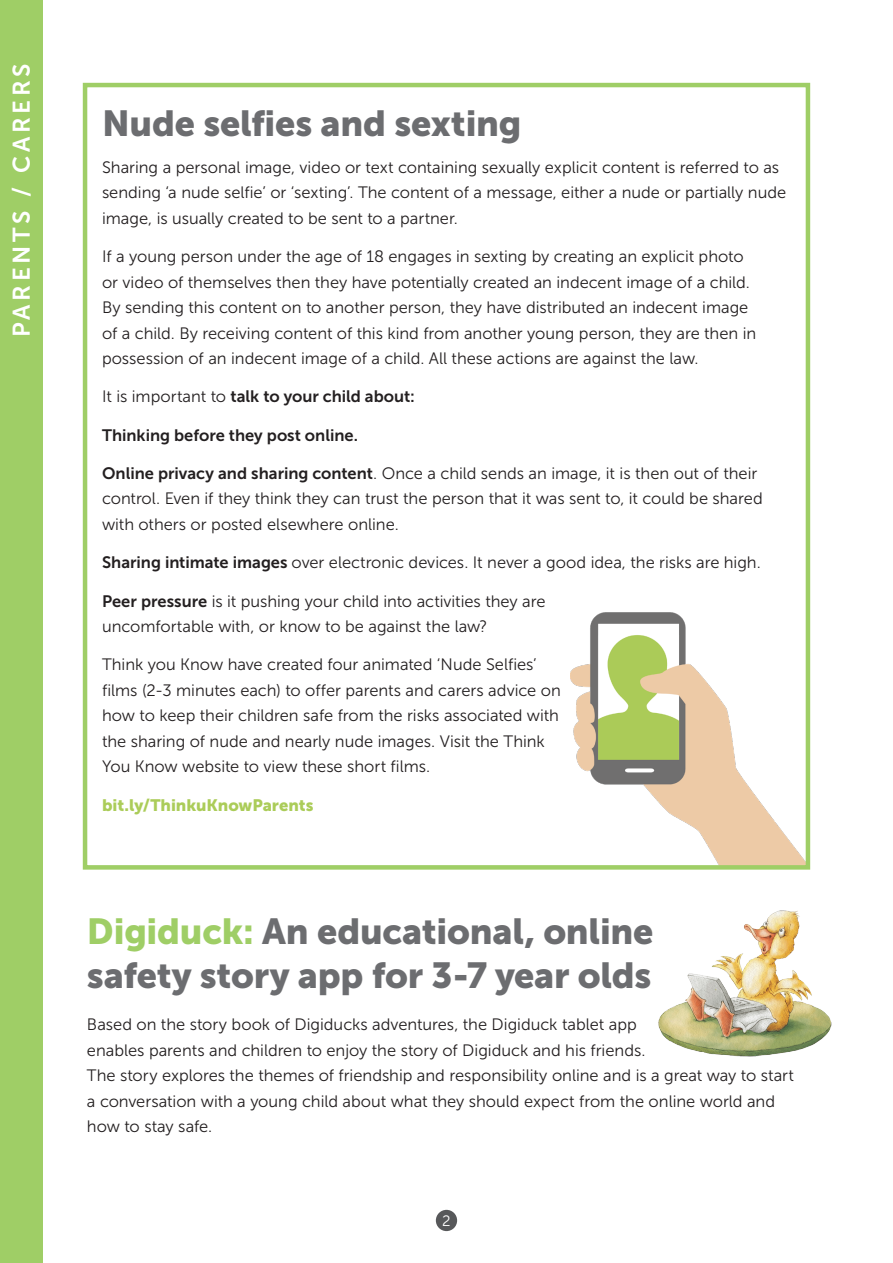
<style>
.page{position:relative;width:893px;height:1263px;background:#fff}
.page>*{position:absolute;margin:0;border:0;box-sizing:border-box;transform-origin:0 0}
.article_heading{font:36px/43.2px "Museo Sans 900";letter-spacing:-.005em;color:#6c6d70}
.article_heading-2{font:24px "Museo Sans 700";letter-spacing:.15em;color:#fff}
.body_copy{font:16.5px/25.5px "Museo Sans 300";color:#231f20}
.body_copy-2{font:16.5px "Museo Sans 700";color:#231f20}
.body_copy-3{font:16.5px "Museo Sans 900";letter-spacing:-.005em;color:#abcc59}
.t1{font:15px "Museo Sans 300";color:#fff}
.s1{font-family:"Museo Sans 300"}
.s2{font-family:"Museo Sans 700"}
.s3{color:#9fce66}
</style>
<div class="page">
<div style="left:436px;top:1210px;width:21px;height:21px;background:#57585a;border-radius:50%"></div>
<div style="left:0;top:0;width:43px;height:1263px;background:#9fce66"></div>
<img style="left:570px;top:612px;width:235px;height:253px">
<div style="left:83px;top:83px;width:727px;height:787px;border:4px solid #9fce66"></div>
<img style="left:658px;top:910px;width:174px;height:147px">
<p class="article_heading-2" style="left:8px;top:337px;width:275px;rotate:-90deg">PARENTS / CARERS</p>
<p class="article_heading" style="left:102px;top:102px;width:421px">Nude selfies and sexting</p>
<p class="body_copy" style="left:102px;top:155px;width:686px">Sharing a personal image, video or text containing sexually explicit content is referred to as sending ‘a nude selfie’ or ‘sexting’. The content of a message, either a nude or partially nude image, is usually created to be sent to a partner.</p>
<p class="body_copy" style="left:102px;top:244px;width:656px">If a young person under the age of 18 engages in sexting by creating an explicit photo or video of themselves then they have potentially created an indecent image of a child.<br>By sending this content on to another person, they have distributed an indecent image of a child. By receiving content of this kind from another young person, they are then in possession of an indecent image of a child. All these actions are against the law.</p>
<p class="body_copy-2" style="left:102px;top:388px;width:314px"><span class="s1">It is important to</span> talk to your child about:</p>
<p class="body_copy-2" style="left:102px;top:426px;width:258px">Thinking before they post online.</p>
<p class="body_copy" style="left:102px;top:461px;width:662px"><span class="s2">Online privacy and sharing content</span>. Once a child sends an image, it is then out of their control. Even if they think they can trust the person that it was sent to, it could be shared with others or posted elsewhere online.</p>
<p class="body_copy" style="left:102px;top:550px;width:660px"><span class="s2">Sharing intimate images</span> over electronic devices. It never a good idea, the risks are high.</p>
<p class="body_copy" style="left:102px;top:588px;width:445px"><span class="s2">Peer pressure</span> is it pushing your child into activities they are uncomfortable with, or know to be against the law?</p>
<p class="body_copy" style="left:102px;top:652px;width:460px">Think you Know have created four animated ‘Nude Selfies’ films (2-3 minutes each) to offer parents and carers advice on how to keep their children safe from the risks associated with the sharing of nude and nearly nude images. Visit the Think You Know website to view these short films.</p>
<p class="body_copy-3" style="left:102px;top:795px;width:213px">bit.ly/ThinkuKnowParents</p>
<p class="article_heading" style="left:87px;top:910px;width:568px"><span class="s3">Digiduck:</span> An educational, online safety story app for 3-7 year olds</p>
<p class="body_copy" style="left:87px;top:1012px;width:708px">Based on the story book of Digiducks adventures, the Digiduck tablet app<br>enables parents and children to enjoy the story of Digiduck and his friends.<br>The story explores the themes of friendship and responsibility online and is a great way to start a conversation with a young child about what they should expect from the online world and how to stay safe.</p>
<p class="t1" style="left:442px;top:1213px;width:10px">2</p>
</div>
